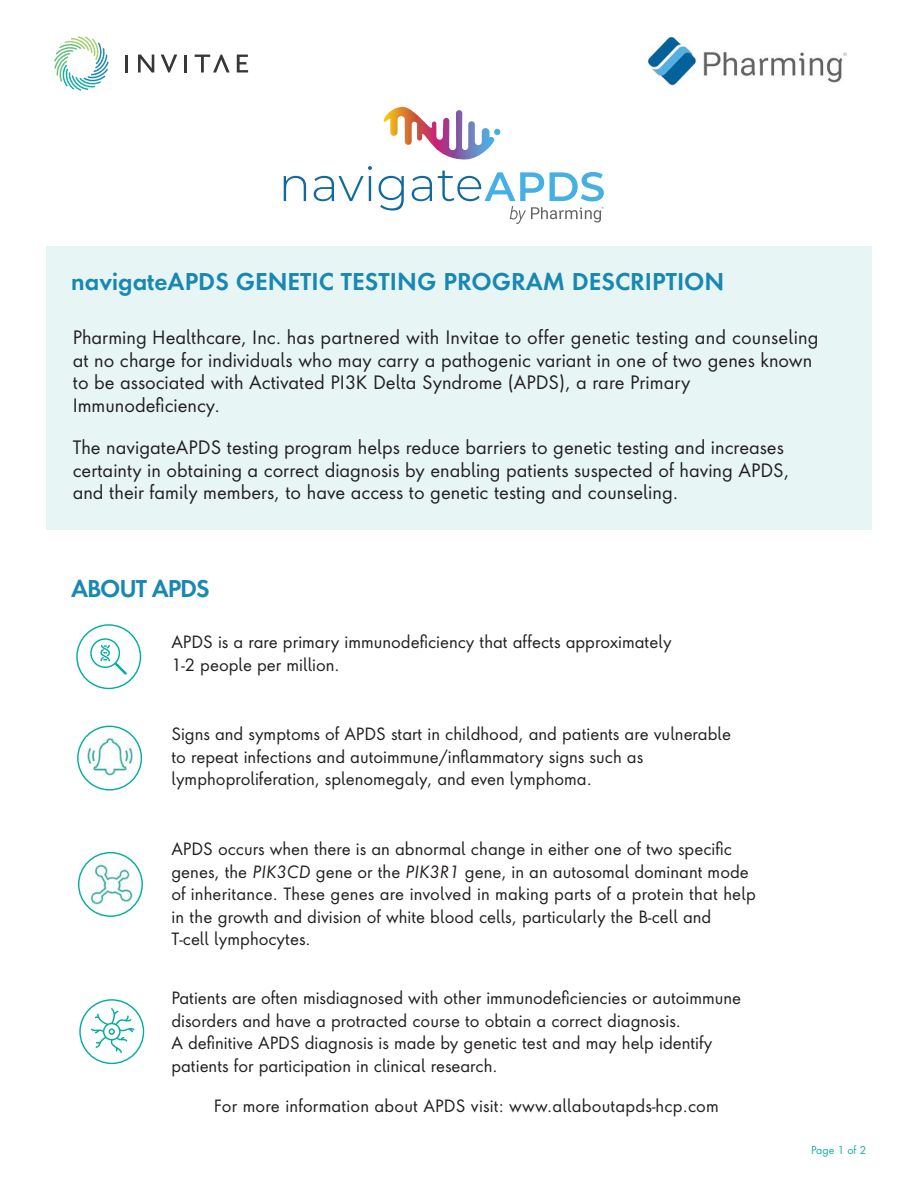
<style>
.page{position:relative;width:918px;height:1188px;background:#fff}
.page>*{position:absolute;margin:0;border:0;box-sizing:border-box;transform-origin:0 0}
.Callout{font:600 22.5px "Futura Next";color:#1888b2}
.Callout-2{font:600 22.5px "Futura Next";letter-spacing:-.05em;color:#1888b2}
.Callout-3{font:18px/22.5px "Futura Next";color:#231f20}
.Callout-4{font:16.5px/22.5px "Futura Next";color:#231f20}
.Callout-5{font:10.5px "Futura Next";color:#11ada1}
.s1{font-style:italic}
</style>
<div class="page">
<div style="left:46px;top:246px;width:826px;height:284px;background:#e7f6f5"></div>
<hr style="left:125px;top:55px;width:3px;height:17px;background:#363737">
<svg style="left:185px;top:55px;width:2px;height:17px"></svg>
<svg style="left:237px;top:55px;width:11px;height:17px"></svg>
<svg style="left:161px;top:55px;width:16px;height:17px"></svg>
<svg style="left:195px;top:55px;width:35px;height:17px"></svg>
<svg style="left:138px;top:55px;width:16px;height:17px"></svg>
<svg style="left:54px;top:36px;width:55px;height:55px"></svg>
<svg style="left:284px;top:176px;width:22px;height:25px"></svg>
<svg style="left:314px;top:176px;width:50px;height:25px"></svg>
<hr style="left:369px;top:176px;width:2px;height:25px;background:#116a9e">
<svg style="left:368px;top:166px;width:4px;height:4px"></svg>
<svg style="left:379px;top:176px;width:25px;height:35px"></svg>
<svg style="left:412px;top:176px;width:20px;height:25px"></svg>
<svg style="left:383px;top:107px;width:117px;height:53px"></svg>
<svg style="left:438px;top:171px;width:166px;height:53px"></svg>
<img style="left:649px;top:37px;width:197px;height:48px">
<svg style="left:77px;top:726px;width:65px;height:65px"></svg>
<svg style="left:76px;top:624px;width:65px;height:65px"></svg>
<svg style="left:79px;top:999px;width:65px;height:65px"></svg>
<svg style="left:78px;top:852px;width:65px;height:65px"></svg>
<img style="left:87px;top:738px;width:46px;height:38px">
<p class="Callout" style="left:71px;top:266px;width:655px">navigateAPDS GENETIC TESTING PROGRAM DESCRIPTION</p>
<p class="Callout-3" style="left:73px;top:325px;width:747px">Pharming Healthcare, Inc. has partnered with Invitae to offer genetic testing and counseling at no charge for individuals who may carry a pathogenic variant in one of two genes known to be associated with Activated PI3K Delta Syndrome (APDS), a rare Primary Immunodeficiency.</p>
<p class="Callout-3" style="left:73px;top:436px;width:713px">The navigateAPDS testing program helps reduce barriers to genetic testing and increases</p>
<p class="Callout-3" style="left:73px;top:458px;width:718px">certainty in obtaining a correct diagnosis by enabling patients suspected of having APDS,</p>
<p class="Callout-3" style="left:73px;top:481px;width:607px">and their family members, to have access to genetic testing and counseling.</p>
<p class="Callout-2" style="left:71px;top:573px;width:140px">ABOUT APDS</p>
<p class="Callout-4" style="left:171px;top:630px;width:502px">APDS is a rare primary immunodeficiency that affects approximately<br>1-2 people per million.</p>
<p class="Callout-4" style="left:171px;top:722px;width:561px">Signs and symptoms of APDS start in childhood, and patients are vulnerable to repeat infections and autoimmune/inflammatory signs such as lymphoproliferation, splenomegaly, and even lymphoma.</p>
<p class="Callout-4" style="left:171px;top:837px;width:586px">APDS occurs when there is an abnormal change in either one of two specific genes, the <span class="s1">PIK3CD</span> gene or the <span class="s1">PIK3R1</span> gene, in an autosomal dominant mode of inheritance. These genes are involved in making parts of a protein that help in the growth and division of white blood cells, particularly the B-cell and<br>T-cell lymphocytes.</p>
<p class="Callout-4" style="left:171px;top:986px;width:571px">Patients are often misdiagnosed with other immunodeficiencies or autoimmune disorders and have a protracted course to obtain a correct diagnosis.<br>A definitive APDS diagnosis is made by genetic test and may help identify patients for participation in clinical research.</p>
<p class="Callout-4" style="left:214px;top:1094px;width:506px">For more information about APDS visit: www.allaboutapds-hcp.com</p>
<p class="Callout-5" style="left:811px;top:1142px;width:57px">Page 1 of 2</p>
</div>
